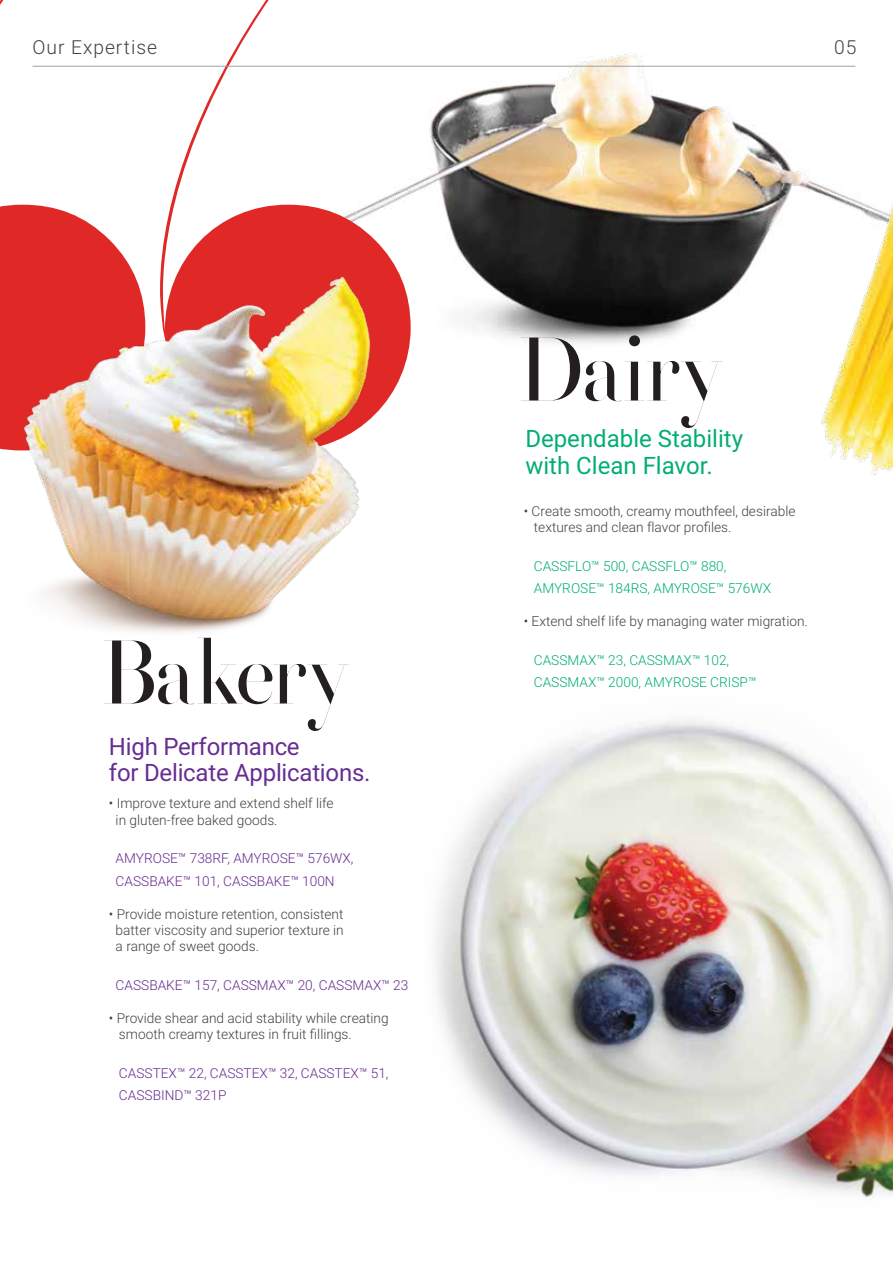
<style>
.page{position:relative;width:893px;height:1263px;background:#fff}
.page>*{position:absolute;margin:0;border:0;box-sizing:border-box;transform-origin:0 0}
.t1{font:90px "Henri Didot";letter-spacing:.005em;color:#231f20}
.t2{font:24px/26.2px "Roboto";letter-spacing:-.01em;color:#662d91}
.t3{font:24px/26.2px "Roboto";color:#00ae75}
.t4{font:300 19.35px "Roboto";letter-spacing:.05em;color:#414142}
.t5{font:300 13.65px/16.5px "Roboto";color:#414142}
.t6{font:300 13.65px/22.2px "Roboto";color:#662d91}
.t7{font:300 13.65px/22.2px "Roboto";color:#00ae75}
</style>
<div class="page">
<img style="left:411px;top:65px;width:154px;height:115px">
<svg style="left:0;top:0;width:411px;height:180px"></svg>
<img style="left:435px;top:720px;width:458px;height:478px">
<img style="left:565px;top:54px;width:328px;height:421px">
<img style="left:0;top:180px;width:618px;height:453px">
<hr style="left:32px;top:66px;width:823px;height:1px;background:#9fa1a4">
<h3 class="t4" style="left:32px;top:34px;width:126px">Our Expertise</h3>
<h3 class="t4" style="left:834px;top:34px;width:24px">05</h3>
<h1 class="t1" style="left:100px;top:613px;width:249px">Bakery</h1>
<h2 class="t2" style="left:109px;top:732px;width:263px">High Performance<br>for Delicate Applications.</h2>
<p class="t5" style="left:116px;top:795px;width:220px;text-indent:-7px">• Improve texture and extend shelf life in gluten-free baked goods.</p>
<p class="t6" style="left:116px;top:847px;width:239px">AMYROSE™ 738RF, AMYROSE™ 576WX,<br>CASSBAKE™ 101, CASSBAKE™ 100N</p>
<p class="t5" style="left:116px;top:905px;width:230px;text-align:justify;text-indent:-7px">• Provide moisture retention, consistent batter viscosity and superior texture in a range of sweet goods.</p>
<p class="t6" style="left:116px;top:974px;width:294px">CASSBAKE™ 157, CASSMAX™ 20, CASSMAX™ 23</p>
<p class="t5" style="left:119px;top:1009px;width:271px;text-indent:-10px">• Provide shear and acid stability while creating smooth creamy textures in fruit fillings.</p>
<p class="t6" style="left:119px;top:1062px;width:271px">CASSTEX™ 22, CASSTEX™ 32, CASSTEX™ 51,<br>CASSBIND™ 321P</p>
<h1 class="t1" style="left:518px;top:310px;width:206px">Dairy</h1>
<h2 class="t3" style="left:525px;top:425px;width:219px">Dependable Stability with Clean Flavor.</h2>
<p class="t5" style="left:534px;top:502px;width:263px;text-indent:-10px">• Create smooth, creamy mouthfeel, desirable textures and clean flavor profiles.</p>
<p class="t7" style="left:534px;top:554px;width:239px">CASSFLO™ 500, CASSFLO™ 880,<br>AMYROSE™ 184RS, AMYROSE™ 576WX</p>
<p class="t5" style="left:524px;top:612px;width:286px">• Extend shelf life by managing water migration.</p>
<p class="t7" style="left:534px;top:648px;width:224px">CASSMAX™ 23, CASSMAX™ 102,<br>CASSMAX™ 2000, AMYROSE CRISP™</p>
</div>
